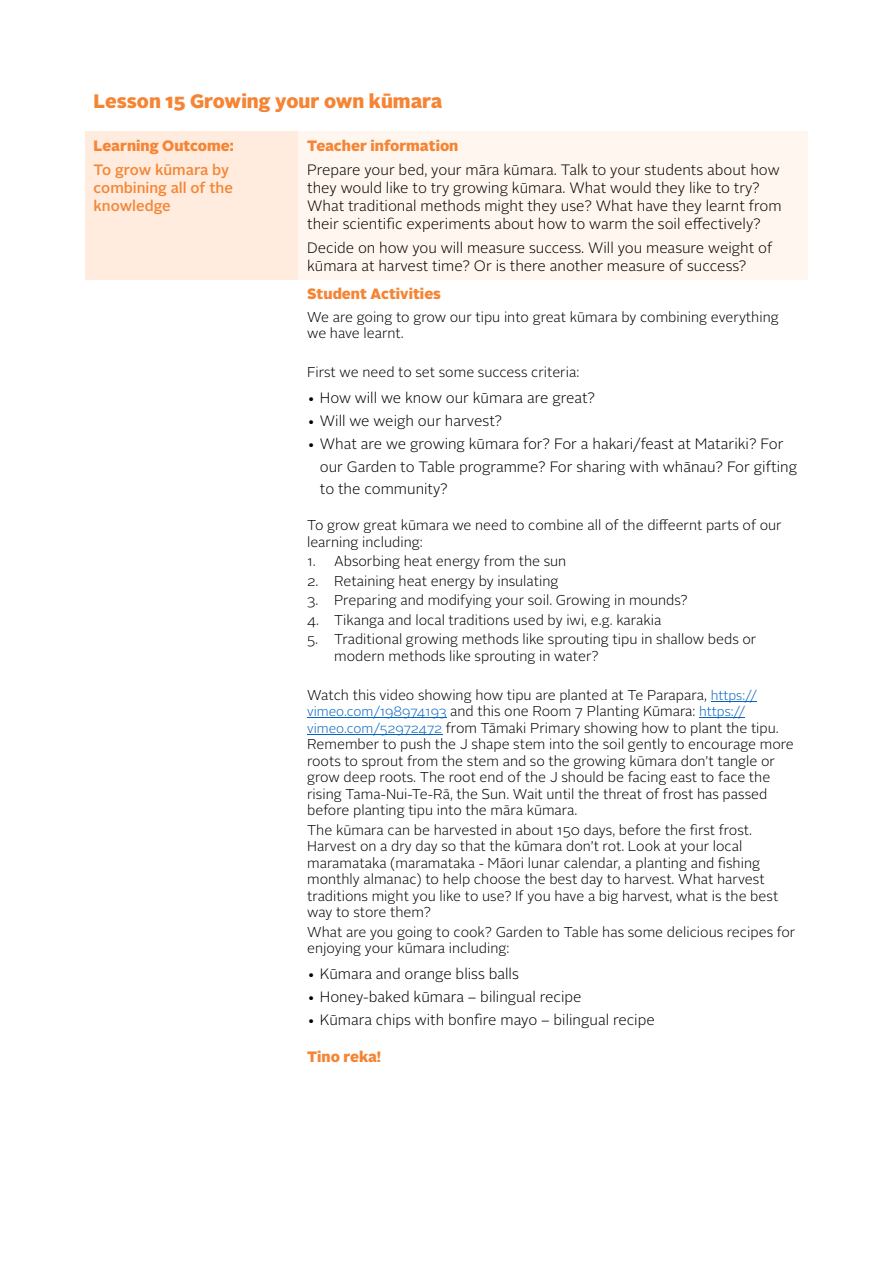
<style>
.page{position:relative;width:893px;height:1263px;background:#fff}
.page>*{position:absolute;margin:0;border:0;box-sizing:border-box;transform-origin:0 0}
.t1{font:900 19.5px "Alright Sans";color:#f58535}
.t2{font:300 15px/18px "Alright Sans";color:#000}
.t3{font:900 15px "Alright Sans";color:#f58535}
.t4{font:500 15px/18px "Alright Sans";color:#f58535}
.t5{font:300 14.25px/16.5px "Alright Sans";color:#000}
.s1{font-size:13.5px;color:#0563c1}
</style>
<div class="page">
<div style="left:85px;top:131px;width:214px;height:149px;background:#ffecde"></div>
<div style="left:299px;top:131px;width:509px;height:149px;background:#fff6ef"></div>
<hr style="left:711px;top:701px;width:46px;height:1px;background:#0563c1">
<hr style="left:307px;top:717px;width:140px;height:1px;background:#0563c1">
<hr style="left:699px;top:717px;width:46px;height:1px;background:#0563c1">
<hr style="left:307px;top:734px;width:135px;height:1px;background:#0563c1">
<h1 class="t1" style="left:94px;top:93px;width:350px">Lesson 15 Growing your own kūmara</h1>
<p class="t3" style="left:94px;top:140px;width:142px">Learning Outcome:</p>
<p class="t4" style="left:94px;top:162px;width:141px">To grow kūmara by combining all of the knowledge</p>
<p class="t3" style="left:307px;top:140px;width:153px">Teacher information</p>
<p class="t2" style="left:307px;top:162px;width:476px">Prepare your bed, your māra kūmara. Talk to your students about how they would like to try growing kūmara. What would they like to try?<br>What traditional methods might they use? What have they learnt from their scientific experiments about how to warm the soil effectively?</p>
<p class="t2" style="left:307px;top:240px;width:467px">Decide on how you will measure success. Will you measure weight of kūmara at harvest time? Or is there another measure of success?</p>
<p class="t3" style="left:307px;top:288px;width:135px">Student Activities</p>
<p class="t5" style="left:307px;top:310px;width:473px">We are going to grow our tipu into great kūmara by combining everything we have learnt.</p>
<p class="t5" style="left:307px;top:365px;width:274px">First we need to set some success criteria:</p>
<p class="t2" style="left:307px;top:390px;width:290px">• How will we know our kūmara are great?</p>
<p class="t2" style="left:307px;top:413px;width:197px">• Will we weigh our harvest?</p>
<p class="t2" style="left:320px;top:433px;width:479px;line-height:22.8px;text-indent:-13px">• What are we growing kūmara for? For a hakari/feast at Matariki? For our Garden to Table programme? For sharing with whānau? For gifting to the community?</p>
<p class="t5" style="left:307px;top:518px;width:476px">To grow great kūmara we need to combine all of the diffeernt parts of our learning including:</p>
<p class="t5" style="left:307px;top:554px;width:261px">1. Absorbing heat energy from the sun</p>
<p class="t5" style="left:307px;top:574px;width:253px">2. Retaining heat energy by insulating</p>
<p class="t5" style="left:307px;top:593px;width:382px">3. Preparing and modifying your soil. Growing in mounds?</p>
<p class="t5" style="left:307px;top:613px;width:356px">4. Tikanga and local traditions used by iwi, e.g. karakia</p>
<p class="t5" style="left:334px;top:632px;width:424px;text-indent:-27px">5. Traditional growing methods like sprouting tipu in shallow beds or modern methods like sprouting in water?</p>
<p class="t5" style="left:307px;top:688px;width:488px">Watch this video showing how tipu are planted at Te Parapara, <span class="s1">https:// vimeo.com/198974193</span> and this one Room 7 Planting Kūmara: <span class="s1">https:// vimeo.com/52972472</span> from Tāmaki Primary showing how to plant the tipu.<br>Remember to push the J shape stem into the soil gently to encourage more roots to sprout from the stem and so the growing kūmara don’t tangle or grow deep roots. The root end of the J should be facing east to face the rising Tama-Nui-Te-Rā, the Sun. Wait until the threat of frost has passed before planting tipu into the māra kūmara.</p>
<p class="t5" style="left:307px;top:823px;width:473px">The kūmara can be harvested in about 150 days, before the first frost.<br>Harvest on a dry day so that the kūmara don’t rot. Look at your local maramataka (maramataka - Māori lunar calendar, a planting and fishing monthly almanac) to help choose the best day to harvest. What harvest traditions might you like to use? If you have a big harvest, what is the best way to store them?</p>
<p class="t5" style="left:307px;top:925px;width:490px">What are you going to cook? Garden to Table has some delicious recipes for enjoying your kūmara including:</p>
<p class="t2" style="left:307px;top:966px;width:213px">• Kūmara and orange bliss balls</p>
<p class="t2" style="left:307px;top:989px;width:276px">• Honey-baked kūmara – bilingual recipe</p>
<p class="t2" style="left:307px;top:1012px;width:349px">• Kūmara chips with bonfire mayo – bilingual recipe</p>
<p class="t3" style="left:307px;top:1051px;width:76px">Tino reka!</p>
</div>
